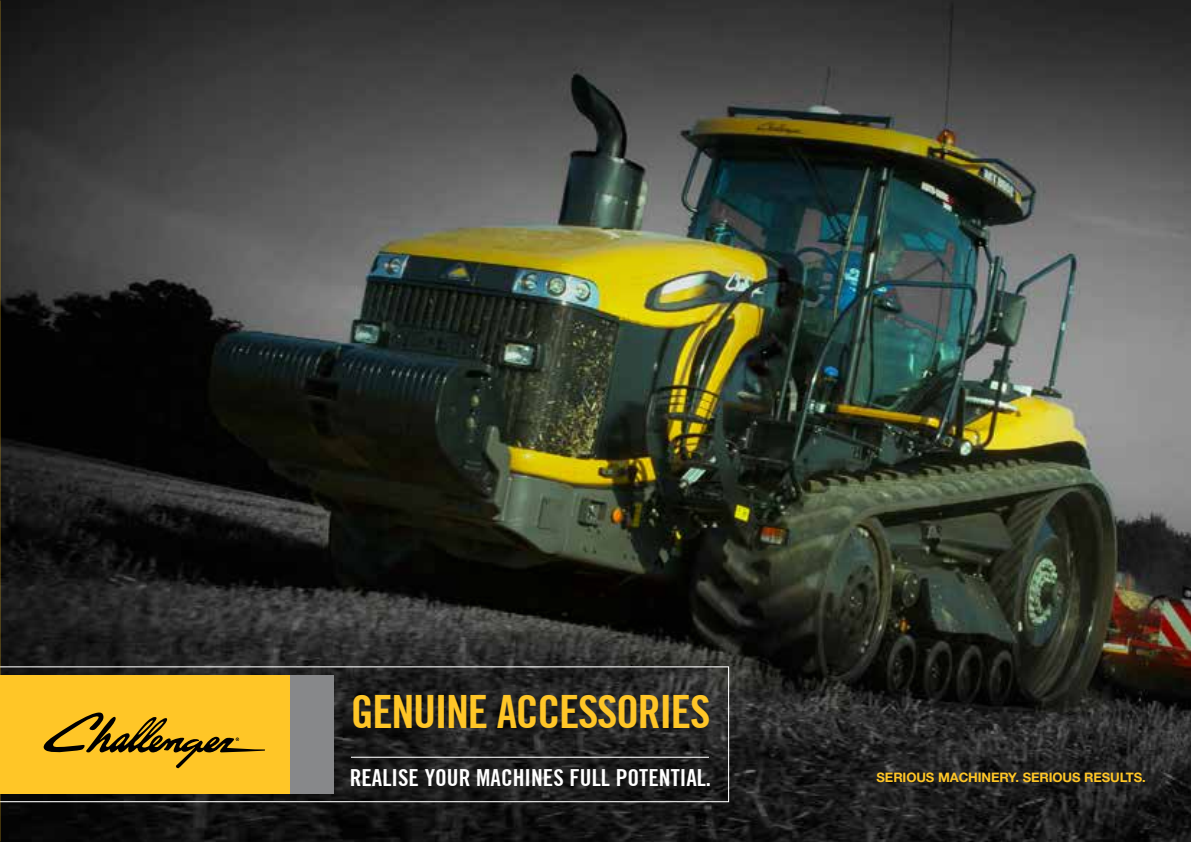
<style>
.page{position:relative;width:1191px;height:842px;background:#fff}
.page>*{position:absolute;margin:0;border:0;box-sizing:border-box;transform-origin:0 0}
.t1{font:700 condensed 46px "Trade Gothic No.20";letter-spacing:-.03em;color:#ffc627}
.t2{font:700 condensed 23.6px "Trade Gothic No.20";color:#fff}
.t3{font:700 13px "Helvetica Neue";letter-spacing:-.01em;color:#ffc627}
</style>
<div class="page">
<img style="left:0;top:0;width:1191px;height:842px">
<svg style="left:0;top:666px;width:729px;height:136px;background:#705d2a"></svg>
<hr style="left:351px;top:757px;width:358px;height:1px;background:#fff">
<h1 class="t1" style="left:351px;top:683px;width:361px">GENUINE ACCESSORIES</h1>
<p class="t2" style="left:350px;top:763px;width:363px">REALISE YOUR MACHINES FULL POTENTIAL.</p>
<p class="t3" style="left:876px;top:770px;width:271px">SERIOUS MACHINERY. SERIOUS RESULTS.</p>
</div>
